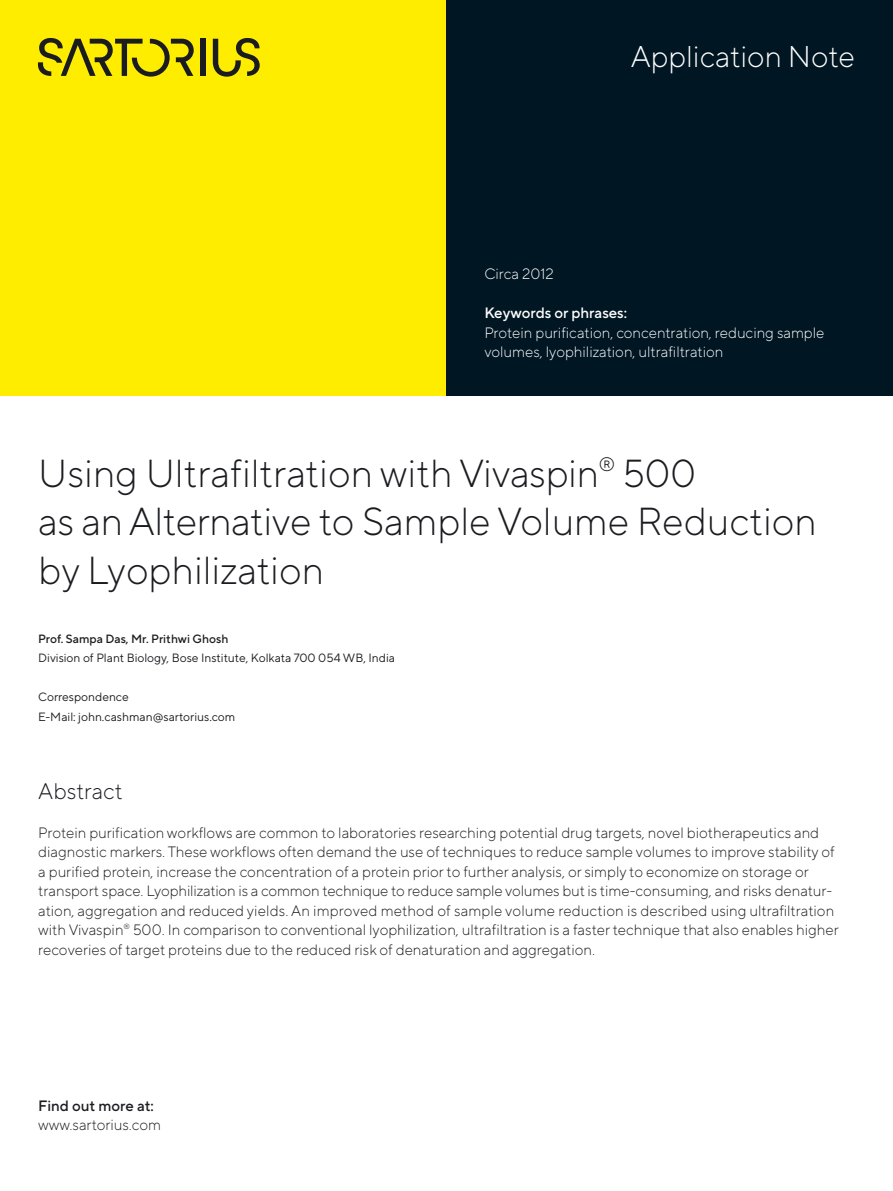
<style>
.page{position:relative;width:893px;height:1191px;background:#fff}
.page>*{position:absolute;margin:0;border:0;box-sizing:border-box;transform-origin:0 0}
.t1{font:300 39px/48.8px "TT Norms Pro";color:#1b1c20}
.t2{font:300 30px "TT Norms Pro";color:#fff}
.t3{font:300 22.5px "TT Norms Pro";color:#1b1c20}
.t4{font:300 15px/19.5px "TT Norms Pro";color:#1b1c20}
.t5{font:300 15px/19.5px "TT Norms Pro";color:#fff}
.t6{font:500 15px "TT Norms Pro";color:#fff}
.t7{font:500 15px "TT Norms Pro";color:#1b1c20}
.t8{font:12px/19.5px "TT Norms Pro";color:#1b1c20}
.t9{font:500 12px "TT Norms Pro";color:#1b1c20}
</style>
<div class="page">
<div style="left:0;top:0;width:446px;height:395px;background:#ffed00"></div>
<div style="left:446px;top:0;width:447px;height:395px;background:#001622"></div>
<div style="left:200px;top:39px;width:5px;height:37px;background:#1b1c20"></div>
<svg style="left:213px;top:38px;width:47px;height:39px"></svg>
<svg style="left:38px;top:38px;width:156px;height:39px"></svg>
<h2 class="t2" style="left:631px;top:35px;width:226px">Application Note</h2>
<p class="t5" style="left:484px;top:263px;width:71px">Circa 2012</p>
<p class="t6" style="left:484px;top:302px;width:144px">Keywords or phrases:</p>
<p class="t5" style="left:484px;top:322px;width:342px">Protein purification, concentration, reducing sample volumes, lyophilization, ultrafiltration</p>
<h1 class="t1" style="left:38px;top:445px;width:780px">Using Ultrafiltration with Vivaspin<sup>®</sup> 500<br>as an Alternative to Sample Volume Reduction by Lyophilization</h1>
<p class="t9" style="left:38px;top:629px;width:192px">Prof. Sampa Das, Mr. Prithwi Ghosh</p>
<p class="t8" style="left:38px;top:647px;width:358px">Division of Plant Biology, Bose Institute, Kolkata 700 054 WB, India</p>
<p class="t8" style="left:38px;top:686px;width:199px">Correspondence<br>E-Mail: john.cashman@sartorius.com</p>
<h3 class="t3" style="left:38px;top:774px;width:86px">Abstract</h3>
<p class="t4" style="left:38px;top:821px;width:802px">Protein purification workflows are common to laboratories researching potential drug targets, novel biotherapeutics and diagnostic markers. These workflows often demand the use of techniques to reduce sample volumes to improve stability of a purified protein, increase the concentration of a protein prior to further analysis, or simply to economize on storage or transport space. Lyophilization is a common technique to reduce sample volumes but is time-consuming, and risks denatur&shy;ation, aggregation and reduced yields. An improved method of sample volume reduction is described using ultrafiltration with Vivaspin<sup>®</sup> 500. In comparison to conventional lyophilization, ultrafiltration is a faster technique that also enables higher recoveries of target proteins due to the reduced risk of denaturation and aggregation.</p>
<p class="t7" style="left:38px;top:1094px;width:117px">Find out more at:</p>
<p class="t4" style="left:38px;top:1114px;width:124px">www.sartorius.com</p>
</div>
